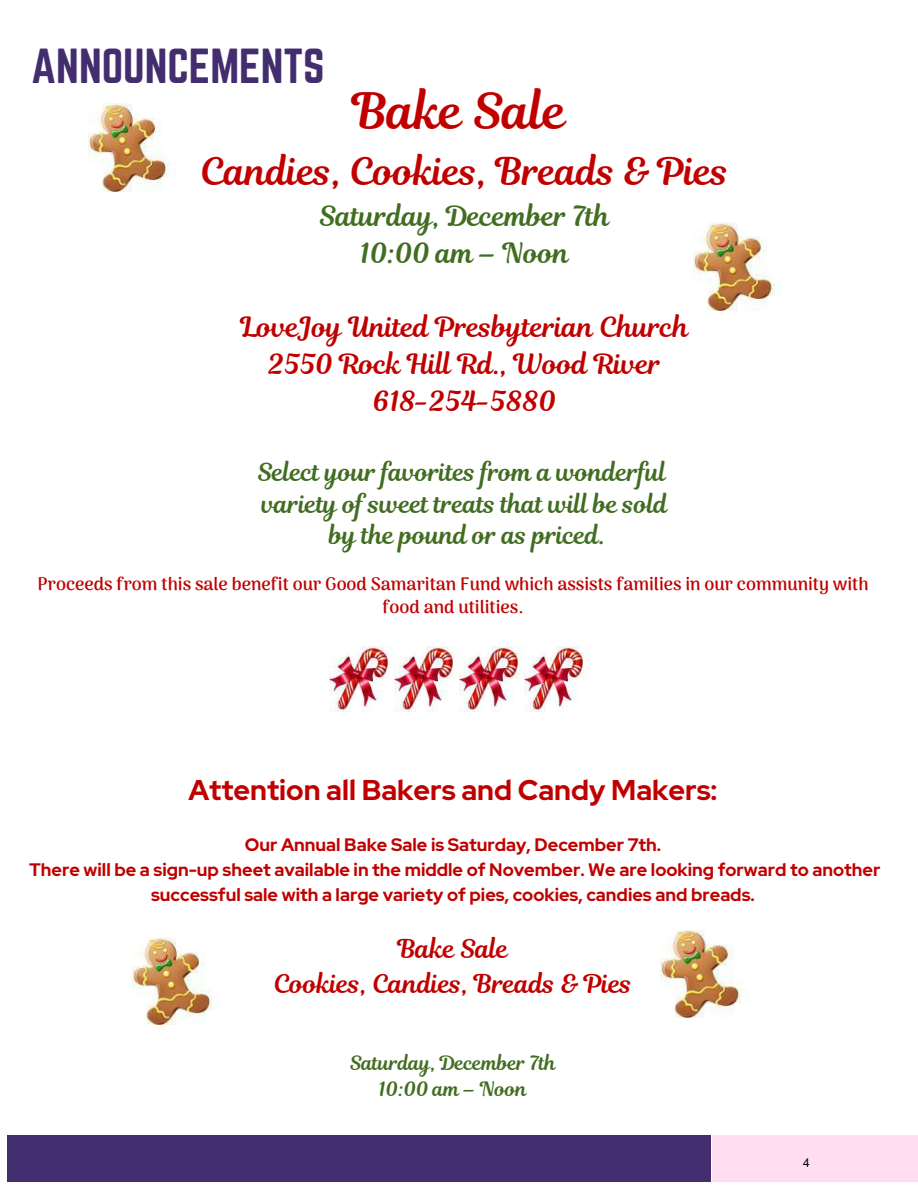
<style>
.page{position:relative;width:918px;height:1188px;background:#fff}
.page>*{position:absolute;margin:0;border:0;box-sizing:border-box;transform-origin:0 0}
.t1{font:49.2px "Magnolia Script";color:#c00000}
.t2{font:43.05px "Norwester";color:#422d6f}
.t3{font:37.65px "Magnolia Script";color:#c00000}
.t4{font:700 28.5px "Red Hat Display";color:#c00000}
.t5{font:27.45px/37.2px "Magnolia Script";color:#c00000;text-align:center}
.t6{font:27.45px/37.2px "Magnolia Script";color:#416d21;text-align:center}
.t7{font:25.5px/34.8px "Magnolia Script";color:#c00000;text-align:center}
.t8{font:24.45px/31.5px "Magnolia Script";color:#416d21;text-align:center}
.t9{font:19.5px "Magnolia Script";color:#416d21}
.t10{font:700 18px/24.8px "Red Hat Display";color:#c00000;text-align:center}
.t11{font:700 18px/23.7px "Arima Madurai";color:#c00000;text-align:center}
.t12{font:12px "Arial";color:#000}
</style>
<div class="page">
<img style="left:88px;top:104px;width:88px;height:87px">
<img style="left:330px;top:647px;width:256px;height:65px">
<div style="left:7px;top:1136px;width:704px;height:46px;background:#422d6f"></div>
<div style="left:713px;top:1136px;width:205px;height:46px;background:#ffdef2"></div>
<img style="left:693px;top:222px;width:82px;height:88px">
<img style="left:132px;top:937px;width:88px;height:88px">
<img style="left:660px;top:930px;width:82px;height:88px">
<h5 class="t2" style="left:31px;top:40px;width:295px">ANNOUNCEMENTS</h5>
<p class="t1" style="left:352px;top:77px;width:216px">Bake Sale</p>
<p class="t3" style="left:200px;top:145px;width:530px">Candies, Cookies, Breads &amp; Pies</p>
<p class="t6" style="left:319px;top:197px;width:292px">Saturday, December 7th<br>10:00 am – Noon</p>
<p class="t5" style="left:241px;top:309px;width:450px">LoveJoy United Presbyterian Church<br>2550 Rock Hill Rd., Wood River<br>618-254-5880</p>
<h6 class="t8" style="left:258px;top:457px;width:411px">Select your favorites from a wonderful variety of sweet treats that will be sold by the pound or as priced.</h6>
<p class="t11" style="left:38px;top:572px;width:833px">Proceeds from this sale benefit our Good Samaritan Fund which assists families in our community with food and utilities.</p>
<h3 class="t4" style="left:188px;top:771px;width:531px">Attention all Bakers and Candy Makers:</h3>
<h6 class="t10" style="left:29px;top:833px;width:853px">Our Annual Bake Sale is Saturday, December 7th.<br>There will be a sign-up sheet available in the middle of November. We are looking forward to another successful sale with a large variety of pies, cookies, candies and breads.</h6>
<h5 class="t7" style="left:274px;top:932px;width:360px">Bake Sale<br>Cookies, Candies, Breads &amp; Pies</h5>
<p class="t9" style="left:350px;top:1049px;width:207px">Saturday, December 7th</p>
<p class="t9" style="left:379px;top:1075px;width:150px">10:00 am – Noon</p>
<p class="t12" style="left:803px;top:1154px;width:8px">4</p>
</div>
